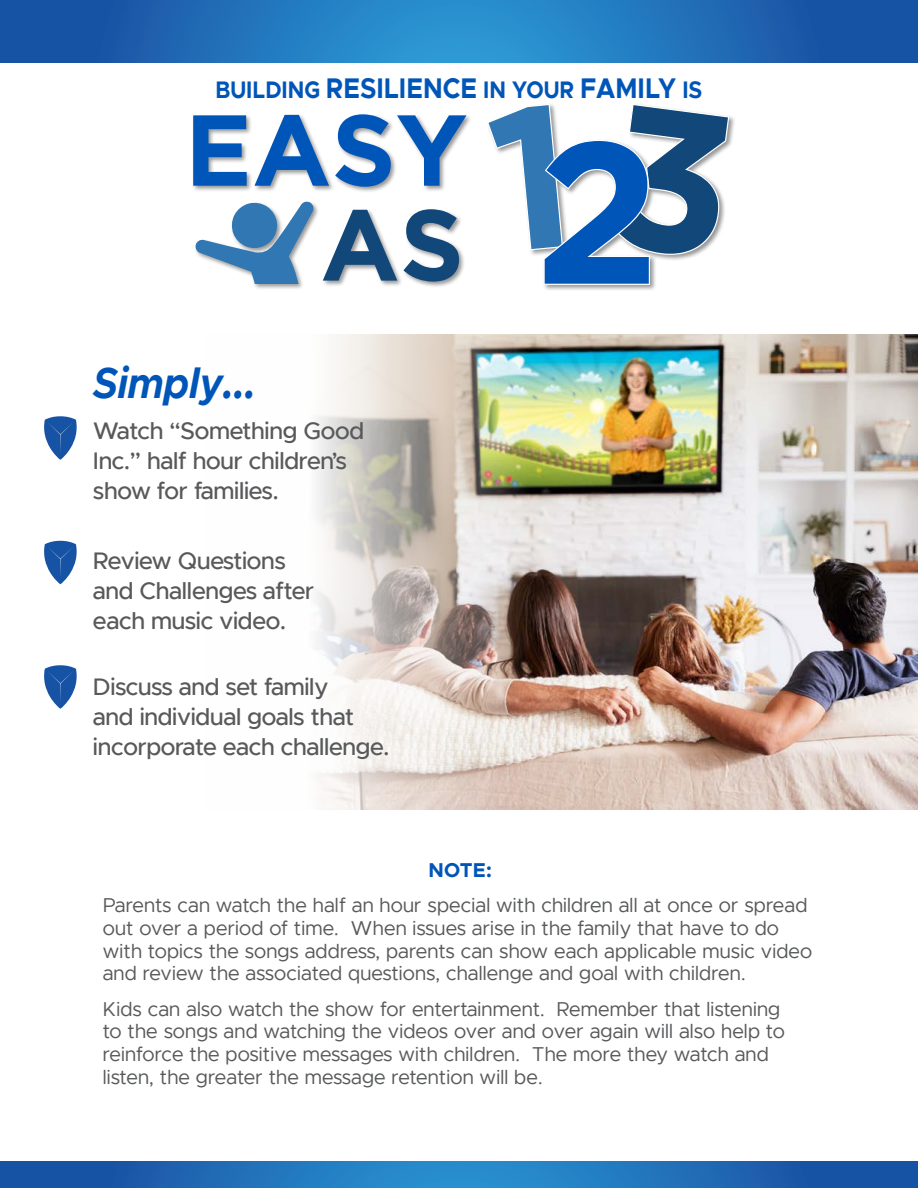
<style>
.page{position:relative;width:918px;height:1188px;background:#fff}
.page>*{position:absolute;margin:0;border:0;box-sizing:border-box;transform-origin:0 0}
.t1{font:italic 700 43.5px "Metropolis";color:#0055b8;scale:.9 1}
.t2{font:500 24px/30px "Metropolis";letter-spacing:-.01em;color:#58595b}
.t3{font:700 24px "Metropolis";color:#0055b8;scale:.9 1}
.t4{font:20.1px/22.5px "Metropolis";letter-spacing:.01em;color:#58595b}
.t5{font:700 20.1px "Metropolis";color:#0055b8}
.s1{font-size:28.5px}
</style>
<div class="page">
<img style="left:316px;top:335px;width:602px;height:475px">
<svg style="left:0;top:0;width:918px;height:63px;background:#2170b8"></svg>
<div style="left:192px;top:102px;width:544px;height:189px;background:#000;opacity:.41"></div>
<svg style="left:193px;top:115px;width:54px;height:71px"></svg>
<svg style="left:255px;top:115px;width:74px;height:71px"></svg>
<svg style="left:335px;top:114px;width:56px;height:73px"></svg>
<svg style="left:397px;top:115px;width:70px;height:71px"></svg>
<svg style="left:323px;top:210px;width:74px;height:71px"></svg>
<svg style="left:403px;top:209px;width:56px;height:73px"></svg>
<svg style="left:487px;top:104px;width:242px;height:181px"></svg>
<svg style="left:195px;top:201px;width:119px;height:83px"></svg>
<svg style="left:44px;top:665px;width:33px;height:44px"></svg>
<svg style="left:44px;top:541px;width:33px;height:43px"></svg>
<svg style="left:44px;top:416px;width:33px;height:44px"></svg>
<svg style="left:0;top:1161px;width:918px;height:27px;background:#1f6db6"></svg>
<p class="t3" style="left:216px;top:74px;width:542px">BUILDING <span class="s1">RESILIENCE</span> IN YOUR <span class="s1">FAMILY</span> IS</p>
<h1 class="t1" style="left:93px;top:355px;width:183px">Simply...</h1>
<p class="t2" style="left:93px;top:416px;width:273px">Watch “Something Good<br>Inc.” half hour children’s show for families.</p>
<p class="t2" style="left:93px;top:545px;width:223px">Review Questions and Challenges after each music video.</p>
<p class="t2" style="left:93px;top:671px;width:298px">Discuss and set family<br>and individual goals that incorporate each challenge.</p>
<p class="t5" style="left:428px;top:857px;width:65px">NOTE:</p>
<p class="t4" style="left:103px;top:894px;width:711px">Parents can watch the half an hour special with children all at once or spread out over a period of time. When issues arise in the family that have to do with topics the songs address, parents can show each applicable music video and review the associated questions, challenge and goal with children.</p>
<p class="t4" style="left:103px;top:998px;width:684px">Kids can also watch the show for entertainment. Remember that listening to the songs and watching the videos over and over again will also help to reinforce the positive messages with children. The more they watch and listen, the greater the message retention will be.</p>
</div>
